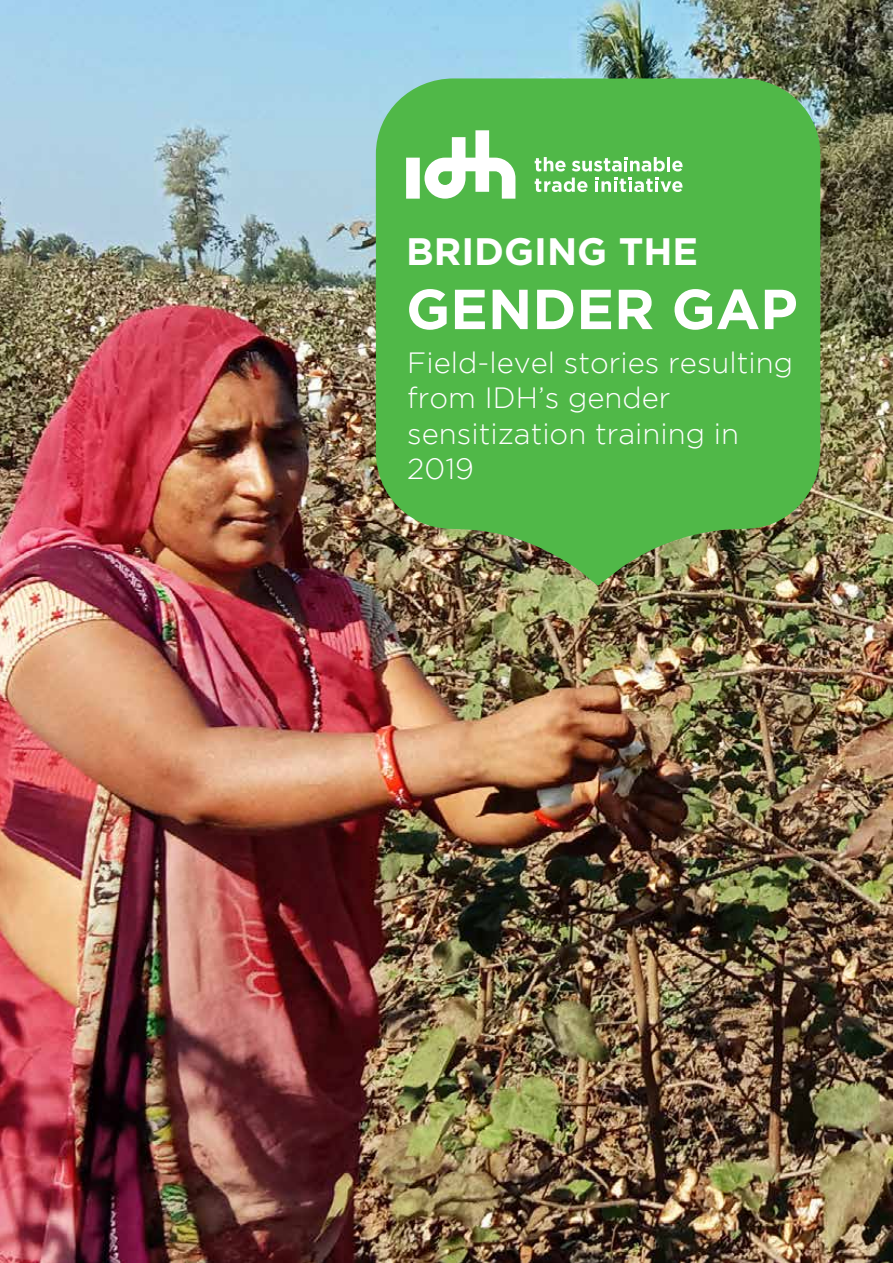
<style>
.page{position:relative;width:893px;height:1263px;background:#fff}
.page>*{position:absolute;margin:0;border:0;box-sizing:border-box;transform-origin:0 0}
.t1{font:700 56.25px "Gotham";color:#fff}
.t2{font:700 38.25px "Gotham";color:#fff}
.t3{font:300 29.25px/35.1px "Gotham";color:#fff}
</style>
<div class="page">
<img style="left:0;top:0;width:893px;height:1263px">
<svg style="left:376px;top:78px;width:444px;height:508px;background:#56b14a"></svg>
<svg style="left:424px;top:130px;width:91px;height:69px"></svg>
<div style="left:406px;top:158px;width:14px;height:41px;background:#fff"></div>
<svg style="left:572px;top:157px;width:93px;height:14px"></svg>
<hr style="left:667px;top:157px;width:3px;height:14px;background:#fff">
<svg style="left:672px;top:161px;width:11px;height:11px"></svg>
<svg style="left:535px;top:178px;width:52px;height:14px"></svg>
<svg style="left:595px;top:178px;width:87px;height:14px"></svg>
<svg style="left:535px;top:157px;width:31px;height:15px"></svg>
<h2 class="t2" style="left:406px;top:226px;width:294px">BRIDGING THE</h2>
<h1 class="t1" style="left:406px;top:272px;width:393px">GENDER GAP</h1>
<p class="t3" style="left:407px;top:345px;width:387px">Field-level stories resulting from IDH’s gender sensitization training in<br>2019</p>
</div>
